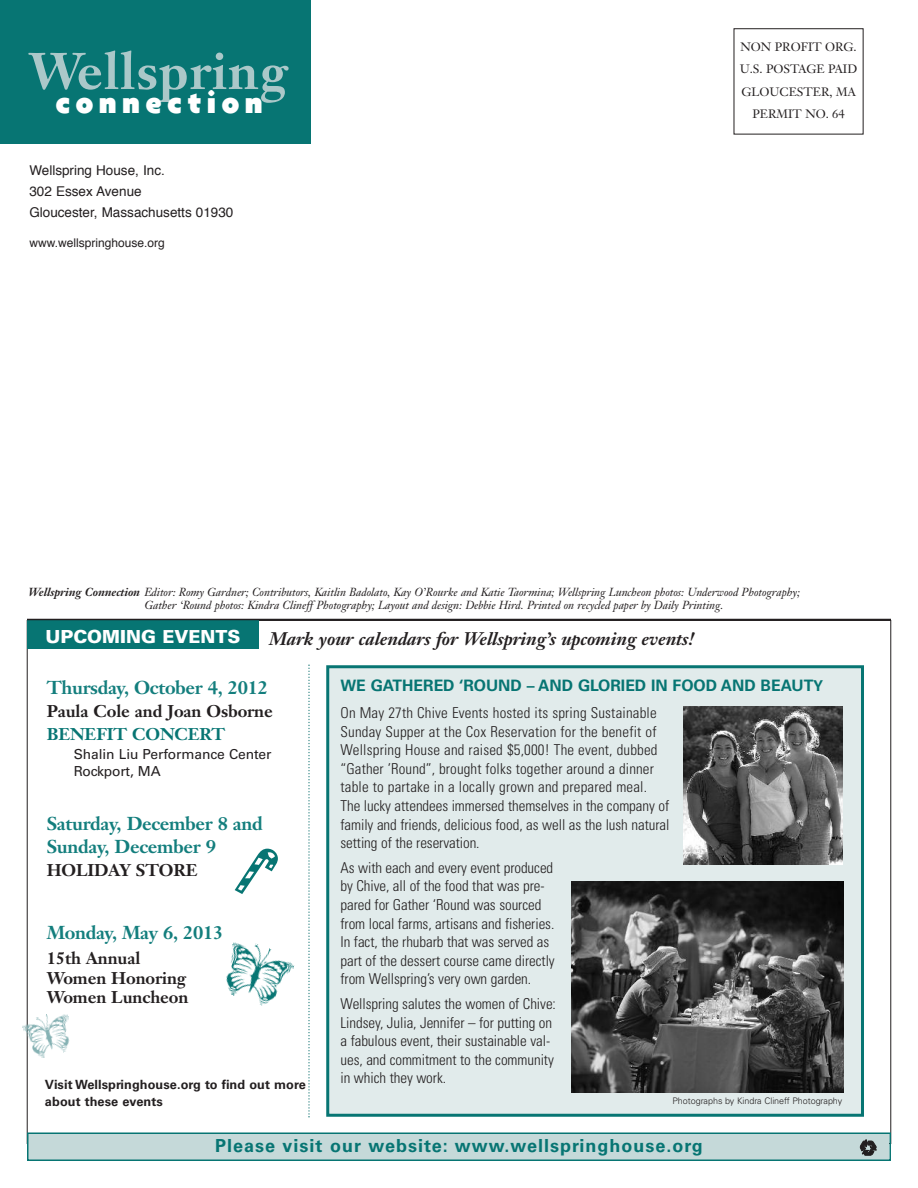
<style>
.page{position:relative;width:918px;height:1188px;background:#fff}
.page>*{position:absolute;margin:0;border:0;box-sizing:border-box;transform-origin:0 0}
.t1{font:53.1px "Holidays P01";color:#077573}
.t2{font:700 50.7px "Janson Text";letter-spacing:.02em;color:#abc8c9}
.t3{font:900 32.7px "Agenda";letter-spacing:.165em;color:#fff}
.t4{font:700 18.45px/22.5px "Janson Text";letter-spacing:-.015em;color:#137e7d}
.t5{font:italic 700 18px "Janson Text";letter-spacing:-.005em;color:#231f20}
.t6{font:700 18px "Univers";letter-spacing:.055em;color:#077573}
.t7{font:900 18px "Univers";color:#fff}
.t8{font:700 16.8px/19.5px "Janson Text";letter-spacing:-.005em;color:#231f20}
.t9{font:700 16.8px "Janson Text";letter-spacing:-.005em;color:#077573}
.t10{font:700 15.75px "Univers";color:#077573}
.t11{font:300 condensed 15px/18.6px "Univers";letter-spacing:-.005em;color:#231f20}
.t12{font:300 condensed 15px/18.6px "Univers";letter-spacing:.015em;color:#231f20}
.t13{font:13.8px/16.5px "Univers";letter-spacing:-.005em;color:#231f20}
.t14{font:13.5px/21px "Helvetica";color:#231f20}
.t15{font:700 12.75px/16.5px "Univers";letter-spacing:.005em;color:#231f20}
.t16{font:12px/22.5px "Janson Text";color:#231f20;text-align:center}
.t17{font:12px "Helvetica";color:#231f20}
.t18{font:italic 11.55px/13.5px "Janson Text";letter-spacing:-.005em;color:#231f20}
.t19{font:300 9px "Univers";letter-spacing:-.005em;color:#231f20}
.s1{font-weight:700}
.s2{font-size:15px}
</style>
<div class="page">
<div style="left:0;top:0;width:311px;height:144px;background:#077573"></div>
<div style="left:28px;top:1134px;width:861px;height:26px;background:#c5d9d9"></div>
<div style="left:27px;top:1132px;width:864px;height:29px;border:2px solid #077573"></div>
<svg style="left:860px;top:1139px;width:17px;height:16px"></svg>
<div style="left:27px;top:621px;width:232px;height:28px;background:#077573"></div>
<hr style="left:27px;top:619px;width:864px;height:1px;background:#231f20">
<div style="left:329px;top:668px;width:532px;height:446px;background:#e1ebeb"></div>
<div style="left:326px;top:665px;width:538px;height:452px;border:3px solid #077573"></div>
<img style="left:571px;top:882px;width:273px;height:210px">
<img style="left:683px;top:707px;width:160px;height:158px">
<img style="left:22px;top:1010px;width:48px;height:50px">
<img style="left:226px;top:942px;width:69px;height:64px">
<svg style="left:308px;top:664px;width:2px;height:454px"></svg>
<h2 class="t2" style="left:29px;top:51px;width:260px">Wellspring</h2>
<h3 class="t3" style="left:56px;top:82px;width:209px">connection</h3>
<p class="t14" style="left:29px;top:161px;width:206px">Wellspring House, Inc.<br>302 Essex Avenue<br>Gloucester, Massachusetts 01930</p>
<p class="t17" style="left:29px;top:238px;width:137px">www.wellspringhouse.org</p>
<p class="t16" style="left:740px;top:36px;width:119px">NON PROFIT ORG.<br>U.S. POSTAGE PAID<br>GLOUCESTER, MA<br>PERMIT NO. 64</p>
<p class="t18" style="left:144px;top:586px;width:657px;text-indent:-116px"><span class="s1">Wellspring Connection</span> Editor: Romy Gardner; Contributors, Kaitlin Badolato, Kay O’Rourke and Katie Taormina; Wellspring Luncheon photos: Underwood Photography;<br>Gather ‘Round photos: Kindra Clineff Photography; Layout and design: Debbie Hird. Printed on recycled paper by Daily Printing.</p>
<p class="t5" style="left:269px;top:631px;width:427px">Mark your calendars for Wellspring’s upcoming events!</p>
<p class="t4" style="left:47px;top:678px;width:223px">Thursday, October 4, 2012</p>
<p class="t8" style="left:47px;top:703px;width:228px">Paula Cole and Joan Osborne</p>
<p class="t9" style="left:47px;top:727px;width:180px">BENEFIT CONCERT</p>
<p class="t13" style="left:74px;top:747px;width:199px">Shalin Liu Performance Center<br>Rockport, MA</p>
<p class="t4" style="left:47px;top:814px;width:218px">Saturday, December 8 and<br>Sunday, December 9</p>
<p class="t8" style="left:47px;top:862px;width:153px">HOLIDAY STORE</p>
<p class="t7" style="left:45px;top:630px;width:197px">UPCOMING EVENTS</p>
<p class="t10" style="left:340px;top:680px;width:484px">WE GATHERED ‘ROUND – AND GLORIED IN FOOD AND BEAUT<span class="s2">Y</span></p>
<p class="t12" style="left:340px;top:705px;width:330px">On May 27th Chive Events hosted its spring Sustainable Sunday Supper at the Cox Reservation for the benefit of Wellspring House and raised $5,000! The event, dubbed “Gather ’Round”, brought folks together around a dinner table to partake in a locally grown and prepared meal.<br>The lucky attendees immersed themselves in the company of family and friends, delicious food, as well as the lush natural setting of the reservation.</p>
<p class="t11" style="left:341px;top:860px;width:216px">As with each and every event produced by Chive, all of the food that was pre&shy;pared for Gather ‘Round was sourced from local farms, artisans and fisheries.<br>In fact, the rhubarb that was served as part of the dessert course came directly from Wellspring’s very own garden.</p>
<p class="t11" style="left:341px;top:996px;width:217px">Wellspring salutes the women of Chive:<br>Lindsey, Julia, Jennifer – for putting on a fabulous event, their sustainable val&shy;ues, and commitment to the community in which they work.</p>
<h1 class="t1" style="left:235px;top:845px;width:47px">o</h1>
<p class="t4" style="left:47px;top:924px;width:178px">Monday, May 6, 2013</p>
<p class="t8" style="left:47px;top:950px;width:143px">15th Annual<br>Women Honoring<br>Women Luncheon</p>
<p class="t15" style="left:45px;top:1078px;width:262px">Visit Wellspringhouse.org to find out more about these events</p>
<p class="t19" style="left:673px;top:1098px;width:171px">Photographs by Kindra Clineff Photography</p>
<p class="t6" style="left:215px;top:1139px;width:489px">Please visit our website: www.wellspringhouse.org</p>
</div>
